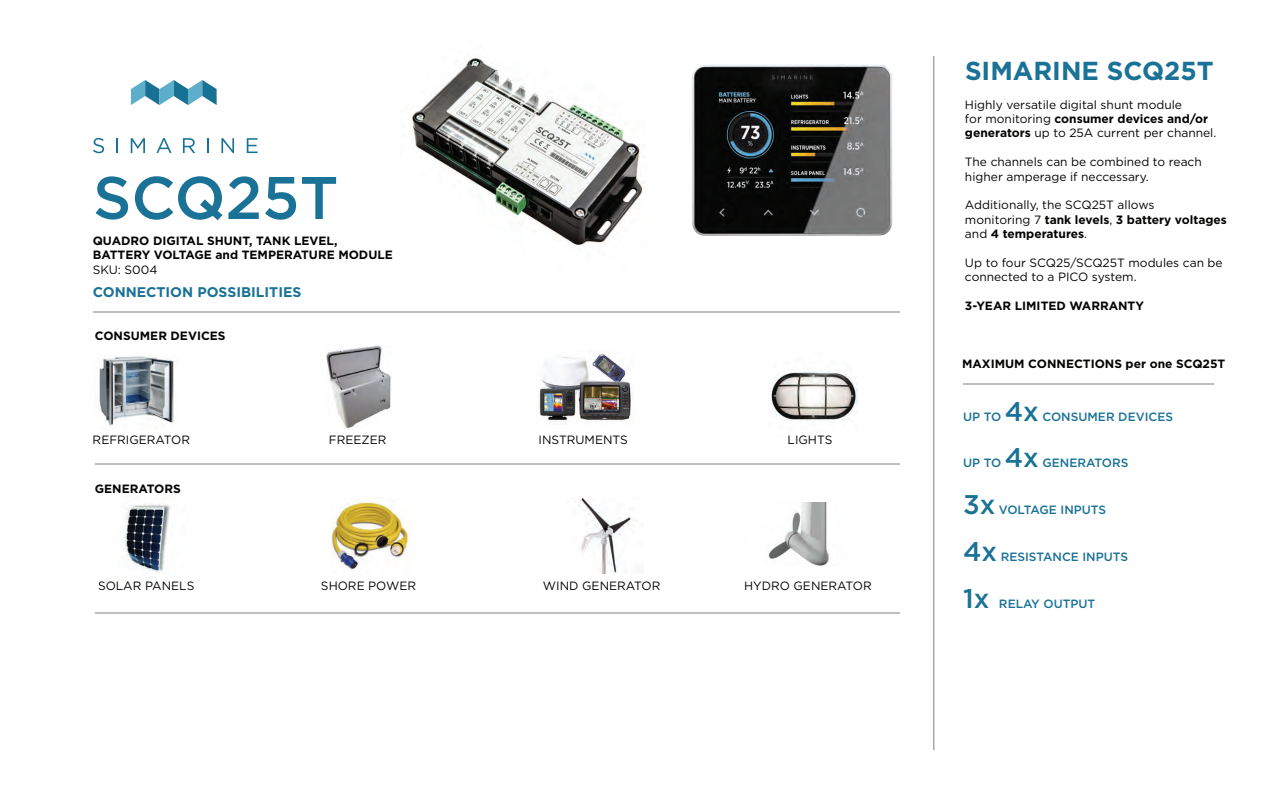
<style>
.page{position:relative;width:1280px;height:800px;background:#fff}
.page>*{position:absolute;margin:0;border:0;box-sizing:border-box;transform-origin:0 0}
.t1{font:500 60px "Gotham";color:#1a7296}
.t2{font:500 27px "Gotham";color:#1a7296}
.t3{font:700 26px "Gotham";color:#1a7296}
.t4{font:700 14px "Gotham";color:#1a7296}
.t5{font:12px/14.4px "Gotham";color:#040503}
.t6{font:700 12px/14.4px "Gotham";color:#040503}
.t7{font:500 12px "Gotham";color:#1a7296}
.s1{font-weight:700}
</style>
<div class="page">
<svg style="left:93px;top:138px;width:11px;height:15px"></svg>
<svg style="left:116px;top:138px;width:2px;height:15px"></svg>
<svg style="left:131px;top:138px;width:14px;height:15px"></svg>
<svg style="left:156px;top:138px;width:16px;height:15px"></svg>
<svg style="left:183px;top:138px;width:12px;height:15px"></svg>
<svg style="left:207px;top:138px;width:2px;height:15px"></svg>
<svg style="left:221px;top:138px;width:13px;height:15px"></svg>
<svg style="left:247px;top:138px;width:11px;height:15px"></svg>
<svg style="left:131px;top:80px;width:86px;height:25px"></svg>
<img style="left:408px;top:55px;width:231px;height:191px">
<img style="left:639px;top:56px;width:296px;height:188px">
<img style="left:770px;top:371px;width:88px;height:50px">
<img style="left:99px;top:356px;width:75px;height:71px">
<img style="left:539px;top:353px;width:95px;height:72px">
<img style="left:124px;top:504px;width:47px;height:69px">
<img style="left:326px;top:345px;width:65px;height:83px">
<hr style="left:93px;top:312px;width:807px;height:1px;background:#808180">
<hr style="left:933px;top:56px;width:1px;height:694px;background:#808180">
<hr style="left:95px;top:464px;width:805px;height:1px;background:#808180">
<hr style="left:95px;top:613px;width:805px;height:1px;background:#808180">
<hr style="left:963px;top:384px;width:251px;height:1px;background:#808180">
<img style="left:331px;top:502px;width:79px;height:69px">
<img style="left:578px;top:498px;width:56px;height:76px">
<img style="left:768px;top:502px;width:61px;height:64px">
<h1 class="t1" style="left:93px;top:159px;width:247px">SCQ25T</h1>
<p class="t6" style="left:93px;top:233px;width:302px">QUADRO DIGITAL SHUNT, TANK LEVEL,<br>BATTERY VOLTAGE and TEMPERATURE MODULE</p>
<p class="t5" style="left:93px;top:262px;width:66px">SKU: S004</p>
<p class="t4" style="left:93px;top:283px;width:210px">CONNECTION POSSIBILITIES</p>
<p class="t6" style="left:95px;top:328px;width:132px">CONSUMER DEVICES</p>
<p class="t5" style="left:93px;top:432px;width:99px">REFRIGERATOR</p>
<p class="t5" style="left:329px;top:432px;width:59px">FREEZER</p>
<p class="t5" style="left:539px;top:432px;width:91px">INSTRUMENTS</p>
<p class="t5" style="left:788px;top:432px;width:46px">LIGHTS</p>
<p class="t6" style="left:95px;top:481px;width:88px">GENERATORS</p>
<p class="t5" style="left:98px;top:578px;width:98px">SOLAR PANELS</p>
<p class="t5" style="left:321px;top:578px;width:97px">SHORE POWER</p>
<p class="t5" style="left:543px;top:578px;width:119px">WIND GENERATOR</p>
<p class="t5" style="left:744px;top:578px;width:129px">HYDRO GENERATOR</p>
<h3 class="t3" style="left:965px;top:53px;width:250px">SIMARINE SCQ25T</h3>
<p class="t5" style="left:965px;top:97px;width:253px">Highly versatile digital shunt module<br>for monitoring <span class="s1">consumer devices and/or generators</span> up to 25A current per channel.</p>
<p class="t5" style="left:965px;top:154px;width:238px">The channels can be combined to reach higher amperage if neccessary.</p>
<p class="t5" style="left:965px;top:198px;width:263px">Additionally, the SCQ25T allows<br>monitoring 7 <span class="s1">tank levels</span>, <span class="s1">3 battery voltages </span>and <span class="s1">4 temperatures</span>.</p>
<p class="t5" style="left:965px;top:255px;width:259px">Up to four SCQ25/SCQ25T modules can be connected to a PICO system.</p>
<p class="t6" style="left:965px;top:299px;width:181px">3-YEAR LIMITED WARRANTY</p>
<p class="t6" style="left:962px;top:356px;width:265px">MAXIMUM CONNECTIONS per one SCQ25T</p>
<p class="t7" style="left:963px;top:409px;width:40px">UP TO</p>
<h2 class="t2" style="left:1005px;top:393px;width:36px">4x</h2>
<p class="t7" style="left:1042px;top:409px;width:132px">CONSUMER DEVICES</p>
<p class="t7" style="left:963px;top:455px;width:40px">UP TO</p>
<h2 class="t2" style="left:1005px;top:440px;width:36px">4x</h2>
<p class="t7" style="left:1042px;top:455px;width:87px">GENERATORS</p>
<h2 class="t2" style="left:963px;top:487px;width:34px">3x</h2>
<p class="t7" style="left:999px;top:502px;width:109px">VOLTAGE INPUTS</p>
<h2 class="t2" style="left:963px;top:534px;width:36px">4x</h2>
<p class="t7" style="left:1001px;top:549px;width:129px">RESISTANCE INPUTS</p>
<h2 class="t2" style="left:963px;top:581px;width:28px">1x</h2>
<p class="t7" style="left:999px;top:596px;width:98px">RELAY OUTPUT</p>
</div>
